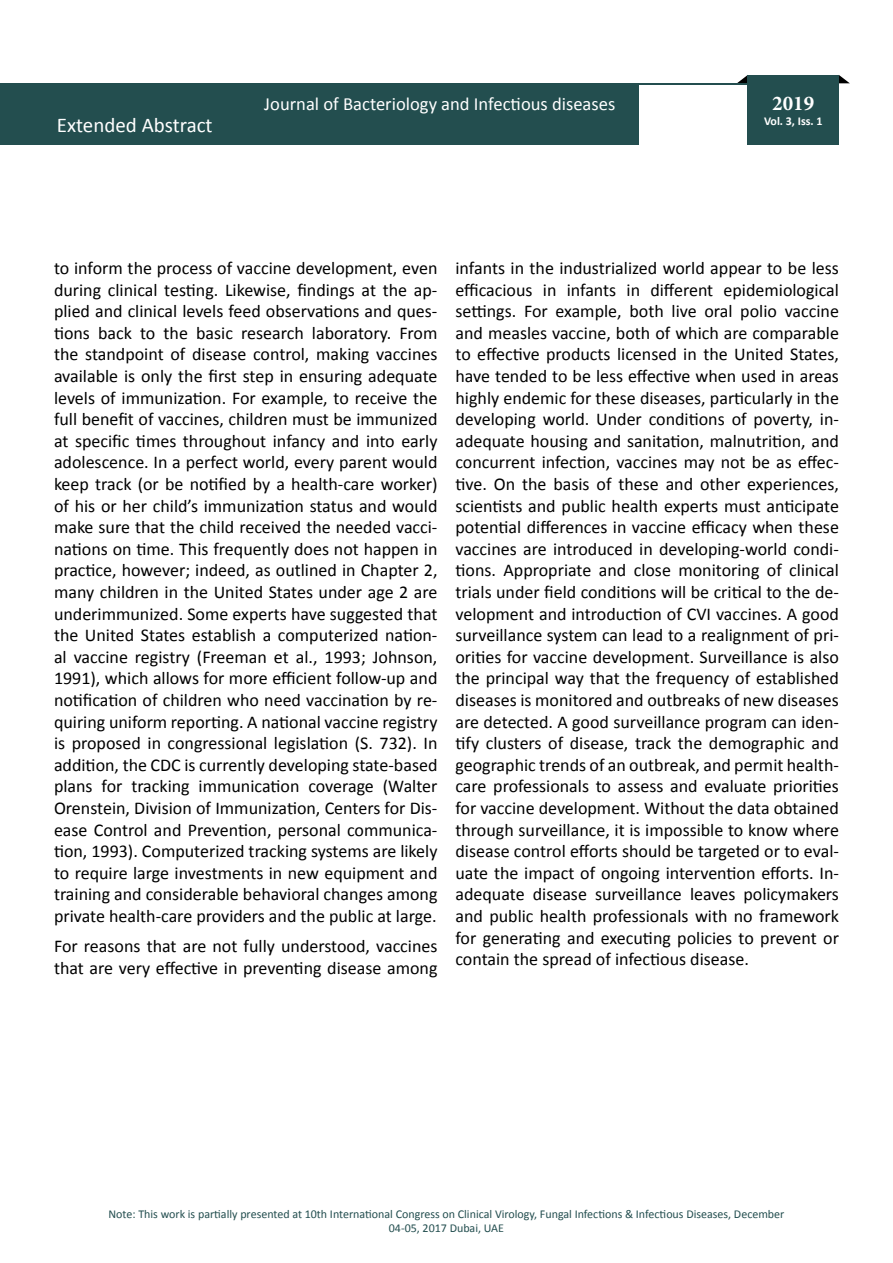
<style>
.page{position:relative;width:893px;height:1263px;background:#fff}
.page>*{position:absolute;margin:0;border:0;box-sizing:border-box;transform-origin:0 0}
.t1{font:21px "Calibri";color:#fff}
.t2{font:700 21px "Minion Pro";color:#fff}
.t3{font:18.6px "Calibri";color:#fff}
.t4{font:18px/21.6px "Calibri";color:#000;text-align:justify}
.t5{font:12px/14.4px "Calibri";color:#234e4f;text-align:center}
.t6{font:700 12px "Calibri";color:#fff}
</style>
<div class="page">
<svg style="left:839px;top:75px;width:11px;height:8px"></svg>
<svg style="left:737px;top:75px;width:11px;height:8px"></svg>
<div style="left:1px;top:83px;width:838px;height:62px;background:#234e4f"></div>
<div style="left:639px;top:85px;width:203px;height:60px;background:#fff"></div>
<div style="left:748px;top:75px;width:91px;height:70px;background:#234e4f"></div>
<p class="t1" style="left:57px;top:112px;width:157px">Extended Abstract</p>
<p class="t3" style="left:264px;top:92px;width:352px">Journal of Bacteriology and Infectious diseases</p>
<p class="t2" style="left:772px;top:89px;width:43px">2019</p>
<p class="t6" style="left:764px;top:113px;width:60px">Vol. 3, Iss. 1</p>
<p class="t4" style="left:54px;top:257px;width:385px">to inform the process of vaccine development, even during clinical testing. Likewise, findings at the ap&shy;plied and clinical levels feed observations and ques&shy;tions back to the basic research laboratory. From the standpoint of disease control, making vaccines available is only the first step in ensuring adequate levels of immunization. For example, to receive the full benefit of vaccines, children must be immunized at specific times throughout infancy and into early adolescence. In a perfect world, every parent would keep track (or be notified by a health-care worker) of his or her child’s immunization status and would make sure that the child received the needed vacci&shy;nations on time. This frequently does not happen in practice, however; indeed, as outlined in Chapter 2, many children in the United States under age 2 are underimmunized. Some experts have suggested that the United States establish a computerized nation&shy;al vaccine registry (Freeman et al., 1993; Johnson, 1991), which allows for more efficient follow-up and notification of children who need vaccination by re&shy;quiring uniform reporting. A national vaccine registry is proposed in congressional legislation (S. 732). In addition, the CDC is currently developing state-based plans for tracking immunication coverage (Walter Orenstein, Division of Immunization, Centers for Dis&shy;ease Control and Prevention, personal communica&shy;tion, 1993). Computerized tracking systems are likely to require large investments in new equipment and training and considerable behavioral changes among private health-care providers and the public at large.</p>
<p class="t4" style="left:54px;top:935px;width:385px">For reasons that are not fully understood, vaccines that are very effective in preventing disease among</p>
<p class="t4" style="left:455px;top:257px;width:385px">infants in the industrialized world appear to be less efficacious in infants in different epidemiological settings. For example, both live oral polio vaccine and measles vaccine, both of which are comparable to effective products licensed in the United States, have tended to be less effective when used in areas highly endemic for these diseases, particularly in the developing world. Under conditions of poverty, in&shy;adequate housing and sanitation, malnutrition, and concurrent infection, vaccines may not be as effec&shy;tive. On the basis of these and other experiences, scientists and public health experts must anticipate potential differences in vaccine efficacy when these vaccines are introduced in developing-world condi&shy;tions. Appropriate and close monitoring of clinical trials under field conditions will be critical to the de&shy;velopment and introduction of CVI vaccines. A good surveillance system can lead to a realignment of pri&shy;orities for vaccine development. Surveillance is also the principal way that the frequency of established diseases is monitored and outbreaks of new diseases are detected. A good surveillance program can iden&shy;tify clusters of disease, track the demographic and geographic trends of an outbreak, and permit health&shy;care professionals to assess and evaluate priorities for vaccine development. Without the data obtained through surveillance, it is impossible to know where disease control efforts should be targeted or to eval&shy;uate the impact of ongoing intervention efforts. In&shy;adequate disease surveillance leaves policymakers and public health professionals with no framework for generating and executing policies to prevent or contain the spread of infectious disease.</p>
<p class="t5" style="left:109px;top:1207px;width:677px">Note: This work is partially presented at 10th International Congress on Clinical Virology, Fungal Infections &amp; Infectious Diseases, December<br>04-05, 2017 Dubai, UAE</p>
</div>
